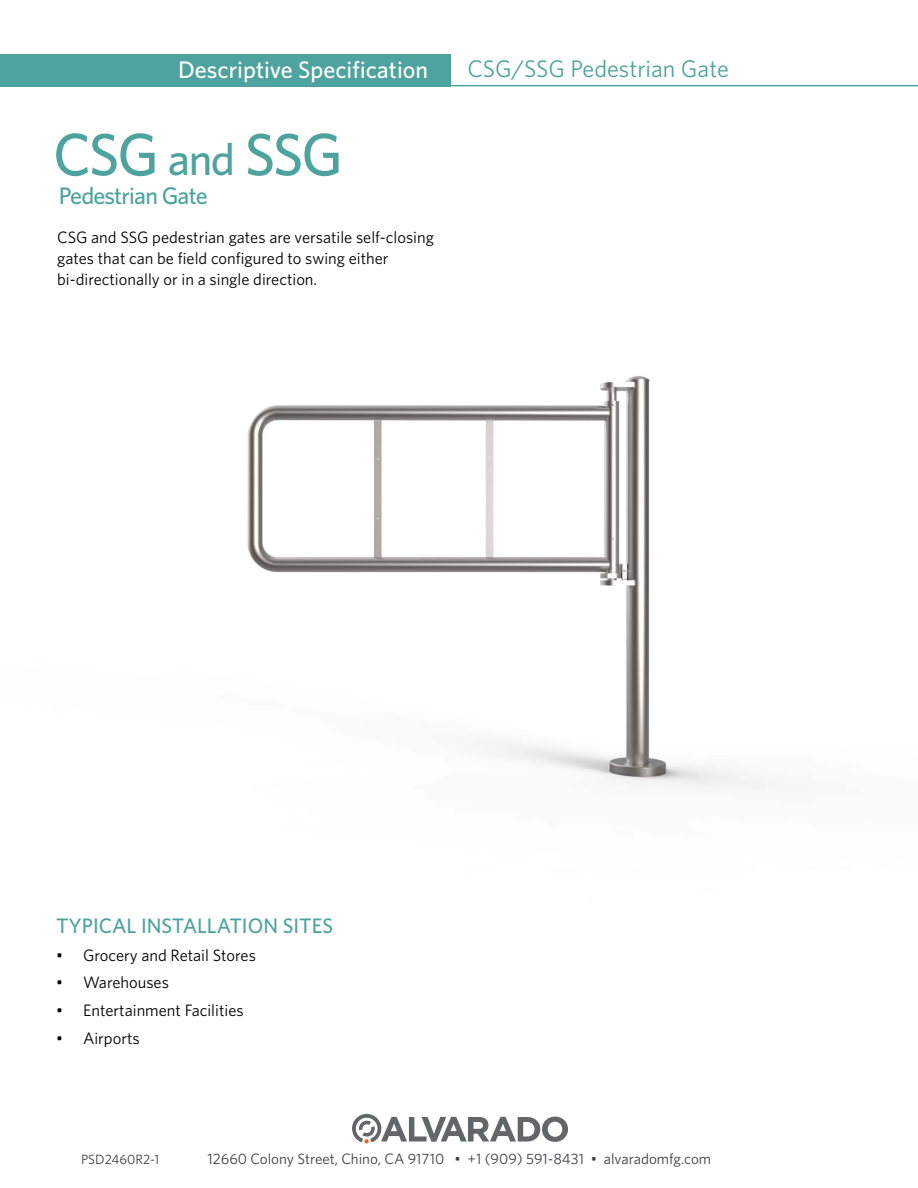
<style>
.page{position:relative;width:918px;height:1188px;background:#fff}
.page>*{position:absolute;margin:0;border:0;box-sizing:border-box;transform-origin:0 0}
.t1{font:500 60px "Whitney";letter-spacing:-.04em;color:#4ea39f}
.t2{font:500 24px "Whitney";color:#fff}
.t3{font:24px "Whitney";color:#4ea39f}
.t4{font:500 24px "Whitney";letter-spacing:-.035em;color:#4ea39f}
.t5{font:500 21px "Whitney";color:#4ea39f}
.t6{font:16.5px/21px "Whitney";color:#000}
.t7{font:15px "Whitney";color:#3d3f44}
.t8{font:13.5px "Whitney";color:#3d3f44}
.s1{font-size:45px}
</style>
<div class="page">
<img style="left:247px;top:376px;width:515px;height:412px">
<div style="left:0;top:54px;width:450px;height:32px;background:#4ea39f"></div>
<hr style="left:248px;top:85px;width:670px;height:1px;background:#4ea39f">
<svg style="left:352px;top:1114px;width:216px;height:30px"></svg>
<h2 class="t2" style="left:178px;top:53px;width:252px">Descriptive Specification</h2>
<h2 class="t3" style="left:468px;top:52px;width:263px">CSG/SSG Pedestrian Gate</h2>
<h1 class="t1" style="left:53px;top:115px;width:292px">CSG <span class="s1">and</span> SSG</h1>
<h2 class="t4" style="left:59px;top:180px;width:150px">Pedestrian Gate</h2>
<p class="t6" style="left:57px;top:226px;width:378px">CSG and SSG pedestrian gates are versatile self-closing gates that can be field configured to swing either bi-directionally or in a single direction.</p>
<p class="t5" style="left:56px;top:912px;width:279px">TYPICAL INSTALLATION SITES</p>
<p class="t6" style="left:56px;top:944px;width:201px">• Grocery and Retail Stores</p>
<p class="t6" style="left:56px;top:972px;width:114px">• Warehouses</p>
<p class="t6" style="left:56px;top:1000px;width:189px">• Entertainment Facilities</p>
<p class="t6" style="left:56px;top:1027px;width:85px">• Airports</p>
<p class="t8" style="left:81px;top:1150px;width:80px">PSD2460R2-1</p>
<p class="t7" style="left:208px;top:1148px;width:505px">12660 Colony Street, Chino, CA 91710 • +1 (909) 591-8431 • alvaradomfg.com</p>
</div>
